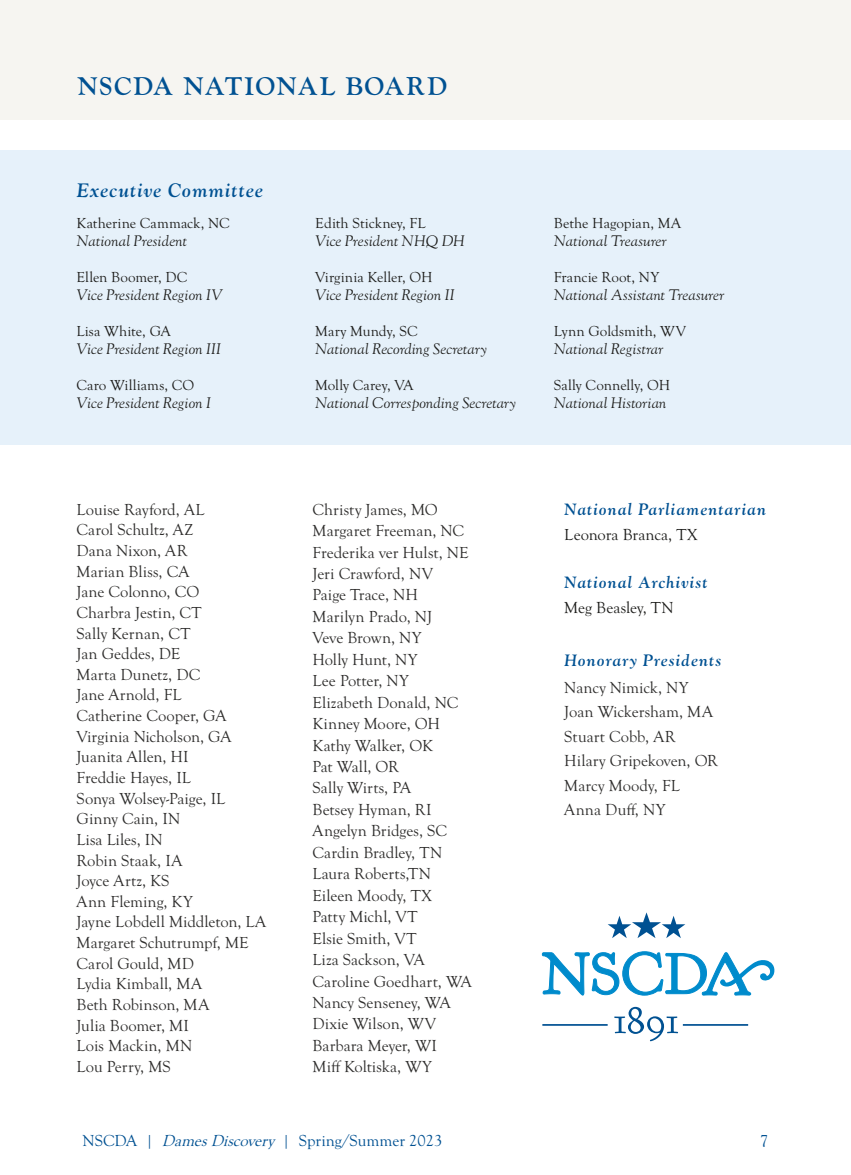
<style>
.page{position:relative;width:851px;height:1175px;background:#fff}
.page>*{position:absolute;margin:0;border:0;box-sizing:border-box;transform-origin:0 0}
.t1{font:700 25.5px "LTC Goudy Oldstyle Pro";letter-spacing:.055em;color:#005192}
.t2{font:italic 700 19.5px "LTC Goudy Oldstyle Pro";letter-spacing:.045em;color:#005192}
.t3{font:16.5px "Goudy Old Sty";color:#2e2d2c}
.t4{font:italic 700 16.5px/24.9px "LTC Goudy Oldstyle Pro";letter-spacing:.05em;color:#005192}
.t5{font:16.5px "Goudy Old Sty";color:#005192}
.t6{font:16.5px "Goudy Old Sty";letter-spacing:.005em;color:#1d1d1b}
.Names_listed-_board{font:italic 15px/18px "LTC Goudy Oldstyle Pro";color:#1d1d1b}
.Names_listed-_board-2{font:15px/18px "Goudy Old Sty";letter-spacing:.005em;color:#1d1d1b}
.s1{font-family:"LTC Goudy Oldstyle Pro";font-style:italic}
.s2{font-family:"Goudy Old Sty";font-style:normal}
.s3{font-family:"Goudy Old Sty";font-weight:400;font-style:normal;color:#1d1d1b}
.s4{font-style:italic}
</style>
<div class="page">
<div style="left:0;top:0;width:850px;height:120px;background:#f6f5f1"></div>
<div style="left:0;top:150px;width:850px;height:294px;background:#e6f1fa"></div>
<svg style="left:614px;top:1006px;width:64px;height:35px"></svg>
<hr style="left:542px;top:1024px;width:65px;height:1px;background:#005192">
<hr style="left:682px;top:1024px;width:66px;height:1px;background:#005192">
<svg style="left:541px;top:912px;width:234px;height:84px"></svg>
<p class="t1" style="left:77px;top:71px;width:372px">NSCDA NATIONAL BOARD</p>
<p class="t2" style="left:77px;top:178px;width:188px">Executive Committee</p>
<p class="Names_listed-_board-2" style="left:77px;top:214px;width:155px">Katherine Cammack, NC<br><span class="s1">National President</span></p>
<p class="Names_listed-_board" style="left:77px;top:267px;width:148px"><span class="s2">Ellen Boomer, DC<br></span>Vice President Region IV</p>
<p class="Names_listed-_board-2" style="left:77px;top:322px;width:96px">Lisa White, GA</p>
<p class="Names_listed-_board" style="left:77px;top:339px;width:146px">Vice President Region III</p>
<p class="Names_listed-_board" style="left:77px;top:375px;width:136px"><span class="s2">Caro Williams, CO<br></span>Vice President Region I</p>
<p class="t3" style="left:77px;top:500px;width:129px">Louise Rayford, AL</p>
<p class="t3" style="left:77px;top:521px;width:118px">Carol Schultz, AZ</p>
<p class="t3" style="left:77px;top:541px;width:112px">Dana Nixon, AR</p>
<p class="t3" style="left:77px;top:562px;width:114px">Marian Bliss, CA</p>
<p class="t3" style="left:77px;top:583px;width:124px">Jane Colonno, CO</p>
<p class="t3" style="left:77px;top:603px;width:126px">Charbra Jestin, CT</p>
<p class="t3" style="left:77px;top:624px;width:115px">Sally Kernan, CT</p>
<p class="t3" style="left:77px;top:644px;width:105px">Jan Geddes, DE</p>
<p class="t3" style="left:77px;top:665px;width:125px">Marta Dunetz, DC</p>
<p class="t3" style="left:77px;top:686px;width:106px">Jane Arnold, FL</p>
<p class="t3" style="left:77px;top:706px;width:151px">Catherine Cooper, GA</p>
<p class="t3" style="left:77px;top:727px;width:156px">Virginia Nicholson, GA</p>
<p class="t3" style="left:77px;top:748px;width:114px">Juanita Allen, HI</p>
<p class="t3" style="left:77px;top:768px;width:116px">Freddie Hayes, IL</p>
<p class="t3" style="left:77px;top:789px;width:150px">Sonya Wolsey-Paige, IL</p>
<p class="t3" style="left:77px;top:809px;width:105px">Ginny Cain, IN</p>
<p class="t3" style="left:77px;top:830px;width:88px">Lisa Liles, IN</p>
<p class="t3" style="left:77px;top:851px;width:107px">Robin Staak, IA</p>
<p class="t3" style="left:77px;top:871px;width:94px">Joyce Artz, KS</p>
<p class="t3" style="left:77px;top:892px;width:118px">Ann Fleming, KY</p>
<p class="t3" style="left:77px;top:913px;width:191px">Jayne Lobdell Middleton, LA</p>
<p class="t3" style="left:77px;top:933px;width:174px">Margaret Schutrumpf, ME</p>
<p class="t3" style="left:77px;top:954px;width:119px">Carol Gould, MD</p>
<p class="t3" style="left:77px;top:975px;width:127px">Lydia Kimball, MA</p>
<p class="t3" style="left:77px;top:995px;width:134px">Beth Robinson, MA</p>
<p class="t3" style="left:77px;top:1016px;width:114px">Julia Boomer, MI</p>
<p class="t3" style="left:77px;top:1036px;width:117px">Lois Mackin, MN</p>
<p class="t3" style="left:77px;top:1057px;width:96px">Lou Perry, MS</p>
<p class="Names_listed-_board" style="left:315px;top:213px;width:151px"><span class="s2">Edith Stickney, FL<br></span>Vice President NHQ DH</p>
<p class="Names_listed-_board" style="left:315px;top:267px;width:141px"><span class="s2">Virginia Keller, OH<br></span>Vice President Region II</p>
<p class="Names_listed-_board" style="left:315px;top:321px;width:173px"><span class="s2">Mary Mundy, SC<br></span>National Recording Secretary</p>
<p class="Names_listed-_board" style="left:315px;top:375px;width:202px"><span class="s2">Molly Carey, VA<br></span>National Corresponding Secretary</p>
<p class="t3" style="left:312px;top:500px;width:127px">Christy James, MO</p>
<p class="t3" style="left:312px;top:521px;width:153px">Margaret Freeman, NC</p>
<p class="t3" style="left:312px;top:543px;width:158px">Frederika ver Hulst, NE</p>
<p class="t3" style="left:312px;top:564px;width:122px">Jeri Crawford, NV</p>
<p class="t3" style="left:312px;top:586px;width:107px">Paige Trace, NH</p>
<p class="t3" style="left:312px;top:607px;width:121px">Marilyn Prado, NJ</p>
<p class="t3" style="left:312px;top:629px;width:110px">Veve Brown, NY</p>
<p class="t3" style="left:312px;top:650px;width:107px">Holly Hunt, NY</p>
<p class="t3" style="left:312px;top:672px;width:98px">Lee Potter, NY</p>
<p class="t3" style="left:312px;top:693px;width:147px">Elizabeth Donald, NC</p>
<p class="t3" style="left:312px;top:714px;width:129px">Kinney Moore, OH</p>
<p class="t3" style="left:312px;top:736px;width:122px">Kathy Walker, OK</p>
<p class="t3" style="left:312px;top:757px;width:88px">Pat Wall, OR</p>
<p class="t3" style="left:312px;top:779px;width:100px">Sally Wirts, PA</p>
<p class="t3" style="left:312px;top:800px;width:120px">Betsey Hyman, RI</p>
<p class="t3" style="left:312px;top:822px;width:136px">Angelyn Bridges, SC</p>
<p class="t3" style="left:312px;top:843px;width:131px">Cardin Bradley, TN</p>
<p class="t3" style="left:312px;top:864px;width:120px">Laura Roberts,TN</p>
<p class="t3" style="left:312px;top:886px;width:121px">Eileen Moody, TX</p>
<p class="t3" style="left:312px;top:907px;width:106px">Patty Michl, VT</p>
<p class="t3" style="left:312px;top:929px;width:105px">Elsie Smith, VT</p>
<p class="t3" style="left:312px;top:950px;width:114px">Liza Sackson, VA</p>
<p class="t3" style="left:312px;top:972px;width:161px">Caroline Goedhart, WA</p>
<p class="t3" style="left:312px;top:993px;width:140px">Nancy Senseney, WA</p>
<p class="t3" style="left:312px;top:1015px;width:125px">Dixie Wilson, WV</p>
<p class="t3" style="left:312px;top:1036px;width:126px">Barbara Meyer, WI</p>
<p class="t3" style="left:312px;top:1057px;width:121px">Miff Koltiska, WY</p>
<p class="Names_listed-_board" style="left:553px;top:213px;width:129px"><span class="s2">Bethe Hagopian, MA<br></span>National Treasurer</p>
<p class="Names_listed-_board" style="left:553px;top:267px;width:172px"><span class="s2">Francie Root, NY<br></span>National Assistant Treasurer</p>
<p class="Names_listed-_board" style="left:553px;top:321px;width:133px"><span class="s2">Lynn Goldsmith, WV<br></span>National Registrar</p>
<p class="Names_listed-_board" style="left:553px;top:375px;width:118px"><span class="s2">Sally Connelly, OH<br></span>National Historian</p>
<p class="t4" style="left:564px;top:497px;width:203px">National Parliamentarian</p>
<p class="t6" style="left:564px;top:525px;width:135px">Leonora Branca, TX</p>
<p class="t4" style="left:564px;top:569px;width:145px">National Archivist<br><span class="s3">Meg Beasley, TN</span></p>
<p class="t4" style="left:564px;top:648px;width:158px">Honorary Presidents</p>
<p class="t3" style="left:564px;top:678px;width:126px">Nancy Nimick, NY</p>
<p class="t3" style="left:564px;top:702px;width:150px">Joan Wickersham, MA</p>
<p class="t3" style="left:564px;top:727px;width:113px">Stuart Cobb, AR</p>
<p class="t3" style="left:564px;top:751px;width:155px">Hilary Gripekoven, OR</p>
<p class="t3" style="left:564px;top:776px;width:117px">Marcy Moody, FL</p>
<p class="t3" style="left:564px;top:800px;width:103px">Anna Duff, NY</p>
<p class="t5" style="left:83px;top:1132px;width:361px">NSCDA | <span class="s4">DamesDiscovery</span> | Spring/Summer 2023</p>
<p class="t5" style="left:760px;top:1132px;width:10px">7</p>
</div>
